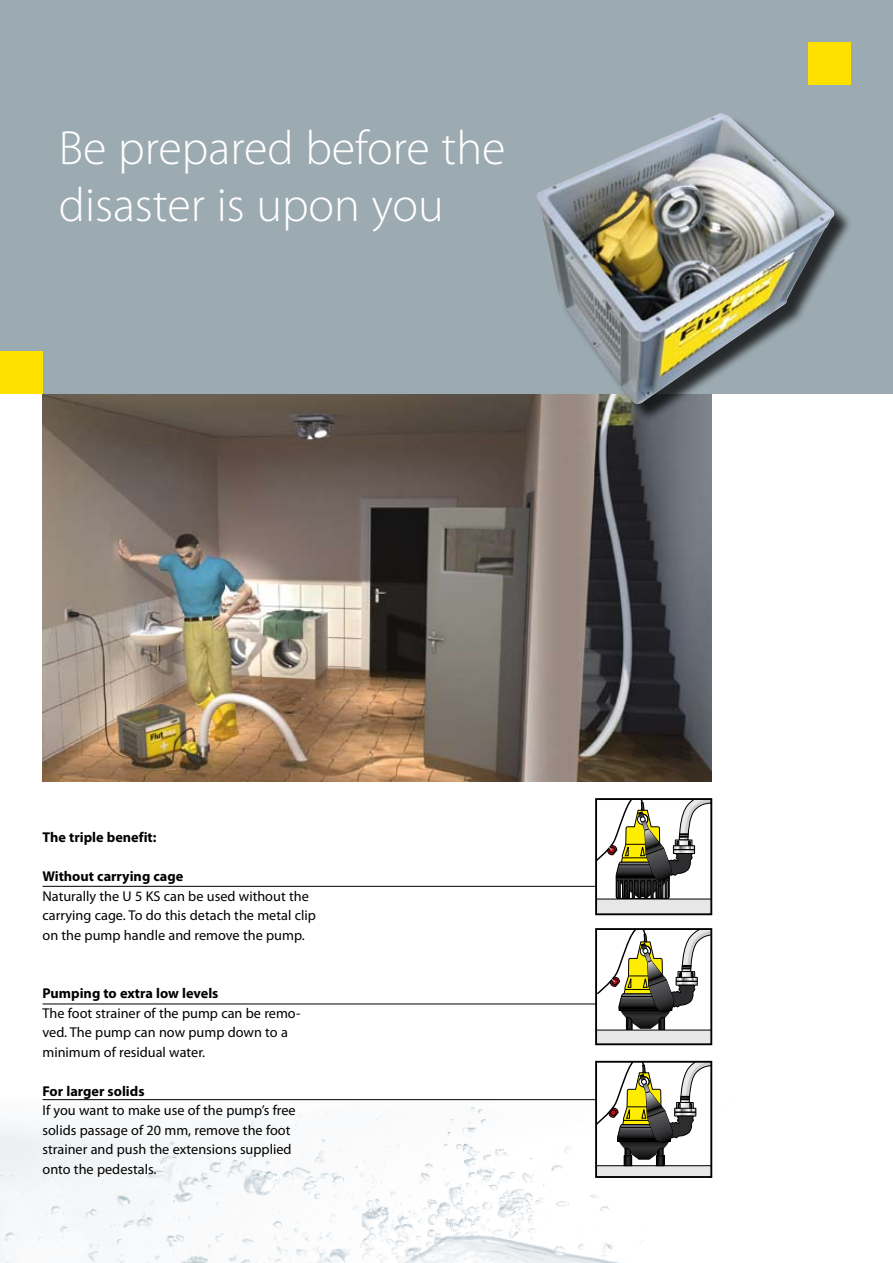
<style>
.page{position:relative;width:893px;height:1263px;background:#fff}
.page>*{position:absolute;margin:0;border:0;box-sizing:border-box;transform-origin:0 0}
.t1{font:300 48.15px/57px "Myriad Pro";color:#fff}
.t2{font:14.25px/19.5px "Myriad Pro";color:#000}
.t3{font:700 14.25px "Myriad Pro";color:#000}
</style>
<div class="page">
<img style="left:0;top:1012px;width:713px;height:251px">
<hr style="left:43px;top:886px;width:558px;height:1px;background:#000">
<hr style="left:43px;top:1003px;width:558px;height:1px;background:#000">
<hr style="left:43px;top:1099px;width:558px;height:1px;background:#000">
<img style="left:42px;top:394px;width:669px;height:387px">
<div style="left:0;top:0;width:893px;height:394px;background:#9caab1"></div>
<div style="left:0;top:351px;width:42px;height:42px;background:#ffe100"></div>
<div style="left:808px;top:43px;width:42px;height:42px;background:#ffe100"></div>
<div style="left:539px;top:115px;width:341px;height:333px;background:#000;opacity:.75"></div>
<img style="left:536px;top:113px;width:298px;height:291px">
<svg style="left:598px;top:801px;width:111px;height:111px"></svg>
<div style="left:595px;top:798px;width:117px;height:117px;border:2px solid #000"></div>
<svg style="left:598px;top:931px;width:111px;height:111px"></svg>
<div style="left:595px;top:928px;width:117px;height:117px;border:2px solid #000"></div>
<svg style="left:598px;top:1064px;width:111px;height:111px"></svg>
<div style="left:656px;top:1156px;width:8px;height:10px;border:1px solid #000"></div>
<div style="left:595px;top:1061px;width:117px;height:117px;border:2px solid #000"></div>
<h1 class="t1" style="left:59px;top:119px;width:448px">Be prepared before the disaster is upon you</h1>
<p class="t3" style="left:43px;top:828px;width:116px">The triple benefit:</p>
<p class="t3" style="left:43px;top:867px;width:142px">Without carrying cage</p>
<p class="t2" style="left:43px;top:886px;width:275px">Naturally the U 5 KS can be used without the carrying cage. To do this detach the metal clip on the pump handle and remove the pump.</p>
<p class="t3" style="left:43px;top:984px;width:177px">Pumping to extra low levels</p>
<p class="t2" style="left:43px;top:1003px;width:259px">The foot strainer of the pump can be remo&shy;ved. The pump can now pump down to a minimum of residual water.</p>
<p class="t3" style="left:43px;top:1081px;width:104px">For larger solids</p>
<p class="t2" style="left:43px;top:1100px;width:255px">If you want to make use of the pump’s free solids passage of 20 mm, remove the foot strainer and push the extensions supplied onto the pedestals.</p>
</div>
